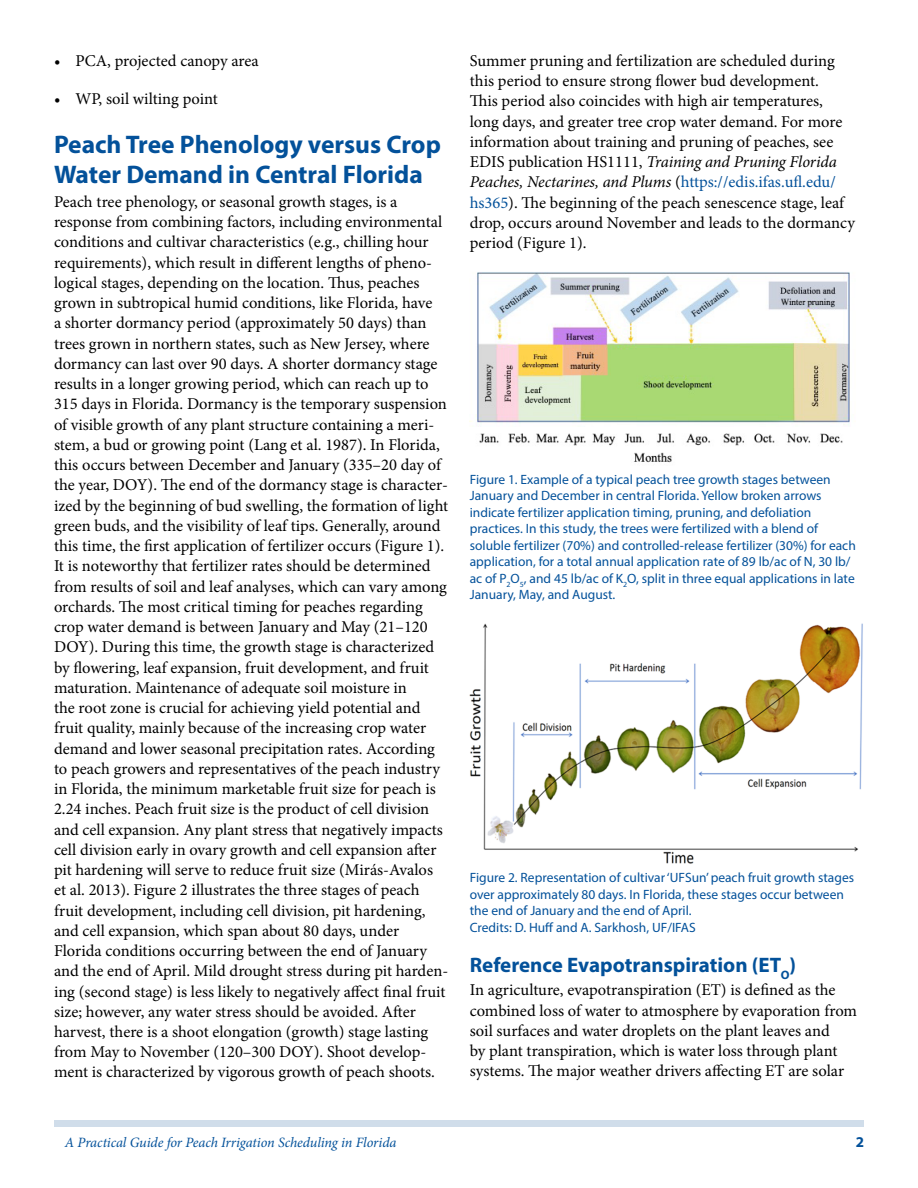
<style>
.page{position:relative;width:918px;height:1188px;background:#fff}
.page>*{position:absolute;margin:0;border:0;box-sizing:border-box;transform-origin:0 0}
.t1{font:700 25.5px/30.6px "Myriad Pro";color:#03519a}
.t2{font:700 21px "Myriad Pro";color:#03519a}
.t3{font:16.5px/20.2px "Minion Pro";color:#000}
.t4{font:700 15px "Myriad Pro";color:#03519a}
.t5{font:italic 14.25px "Minion Pro";letter-spacing:-.005em;color:#03519a}
.t6{font:13.5px/16.5px "Myriad Pro";color:#03519a}
.s1{font-style:italic}
.s2{color:#03519a}
</style>
<div class="page">
<div style="left:54px;top:1120px;width:810px;height:7px;background:#d0ddea"></div>
<img style="left:470px;top:272px;width:380px;height:191px">
<img style="left:470px;top:623px;width:393px;height:241px">
<p class="t3" style="left:54px;top:51px;width:206px">• PCA, projected canopy area</p>
<p class="t3" style="left:54px;top:89px;width:165px">• WP, soil wilting point</p>
<h1 class="t1" style="left:54px;top:128px;width:388px">Peach Tree Phenology versus Crop<br>Water Demand in Central Florida</h1>
<p class="t3" style="left:54px;top:192px;width:396px">Peach tree phenology, or seasonal growth stages, is a response from combining factors, including environmental conditions and cultivar characteristics (e.g., chilling hour requirements), which result in different lengths of pheno&shy;logical stages, depending on the location. Thus, peaches grown in subtropical humid conditions, like Florida, have<br>a shorter dormancy period (approximately 50 days) than trees grown in northern states, such as New Jersey, where dormancy can last over 90 days. A shorter dormancy stage results in a longer growing period, which can reach up to 315 days in Florida. Dormancy is the temporary suspension of visible growth of any plant structure containing a meri&shy;stem, a bud or growing point (Lang et al. 1987). In Florida, this occurs between December and January (335–20 day of the year, DOY). The end of the dormancy stage is character&shy;ized by the beginning of bud swelling, the formation of light green buds, and the visibility of leaf tips. Generally, around this time, the first application of fertilizer occurs (Figure 1).<br>It is noteworthy that fertilizer rates should be determined from results of soil and leaf analyses, which can vary among orchards. The most critical timing for peaches regarding crop water demand is between January and May (21–120<br>DOY). During this time, the growth stage is characterized by flowering, leaf expansion, fruit development, and fruit maturation. Maintenance of adequate soil moisture in<br>the root zone is crucial for achieving yield potential and fruit quality, mainly because of the increasing crop water demand and lower seasonal precipitation rates. According to peach growers and representatives of the peach industry in Florida, the minimum marketable fruit size for peach is 2.24 inches. Peach fruit size is the product of cell division and cell expansion. Any plant stress that negatively impacts cell division early in ovary growth and cell expansion after pit hardening will serve to reduce fruit size (Mirás-Avalos et al. 2013). Figure 2 illustrates the three stages of peach fruit development, including cell division, pit hardening, and cell expansion, which span about 80 days, under Florida conditions occurring between the end of January and the end of April. Mild drought stress during pit harden&shy;ing (second stage) is less likely to negatively affect final fruit size; however, any water stress should be avoided. After harvest, there is a shoot elongation (growth) stage lasting from May to November (120–300 DOY). Shoot develop&shy;ment is characterized by vigorous growth of peach shoots.</p>
<p class="t3" style="left:470px;top:50px;width:387px">Summer pruning and fertilization are scheduled during this period to ensure strong flower bud development.<br>This period also coincides with high air temperatures, long days, and greater tree crop water demand. For more information about training and pruning of peaches, see EDIS publication HS1111, <span class="s1">Training and Pruning Florida Peaches, Nectarines, and Plums</span> (<span class="s2">https://edis.ifas.ufl.edu/ hs365</span>). The beginning of the peach senescence stage, leaf drop, occurs around November and leads to the dormancy period (Figure 1).</p>
<p class="t6" style="left:470px;top:471px;width:388px">Figure 1. Example of a typical peach tree growth stages between January and December in central Florida. Yellow broken arrows indicate fertilizer application timing, pruning, and defoliation practices. In this study, the trees were fertilized with a blend of soluble fertilizer (70%) and controlled-release fertilizer (30%) for each application, for a total annual application rate of 89 lb/ac of N, 30 lb/ ac of P<sub>2</sub>O<sub>5</sub>, and 45 lb/ac of K<sub>2</sub>O, split in three equal applications in late January, May, and August.</p>
<p class="t6" style="left:470px;top:869px;width:386px">Figure 2. Representation of cultivar ‘UFSun’ peach fruit growth stages over approximately 80 days. In Florida, these stages occur between the end of January and the end of April.<br>Credits: D. Huff and A. Sarkhosh, UF/IFAS</p>
<p class="t2" style="left:470px;top:951px;width:328px">Reference Evapotranspiration (ET<sub>O</sub>)</p>
<p class="t3" style="left:470px;top:980px;width:389px">In agriculture, evapotranspiration (ET) is defined as the combined loss of water to atmosphere by evaporation from soil surfaces and water droplets on the plant leaves and<br>by plant transpiration, which is water loss through plant systems. The major weather drivers affecting ET are solar</p>
<p class="t5" style="left:65px;top:1133px;width:333px">A Practical Guide for Peach Irrigation Scheduling in Florida</p>
<p class="t4" style="left:856px;top:1133px;width:10px">2</p>
</div>
